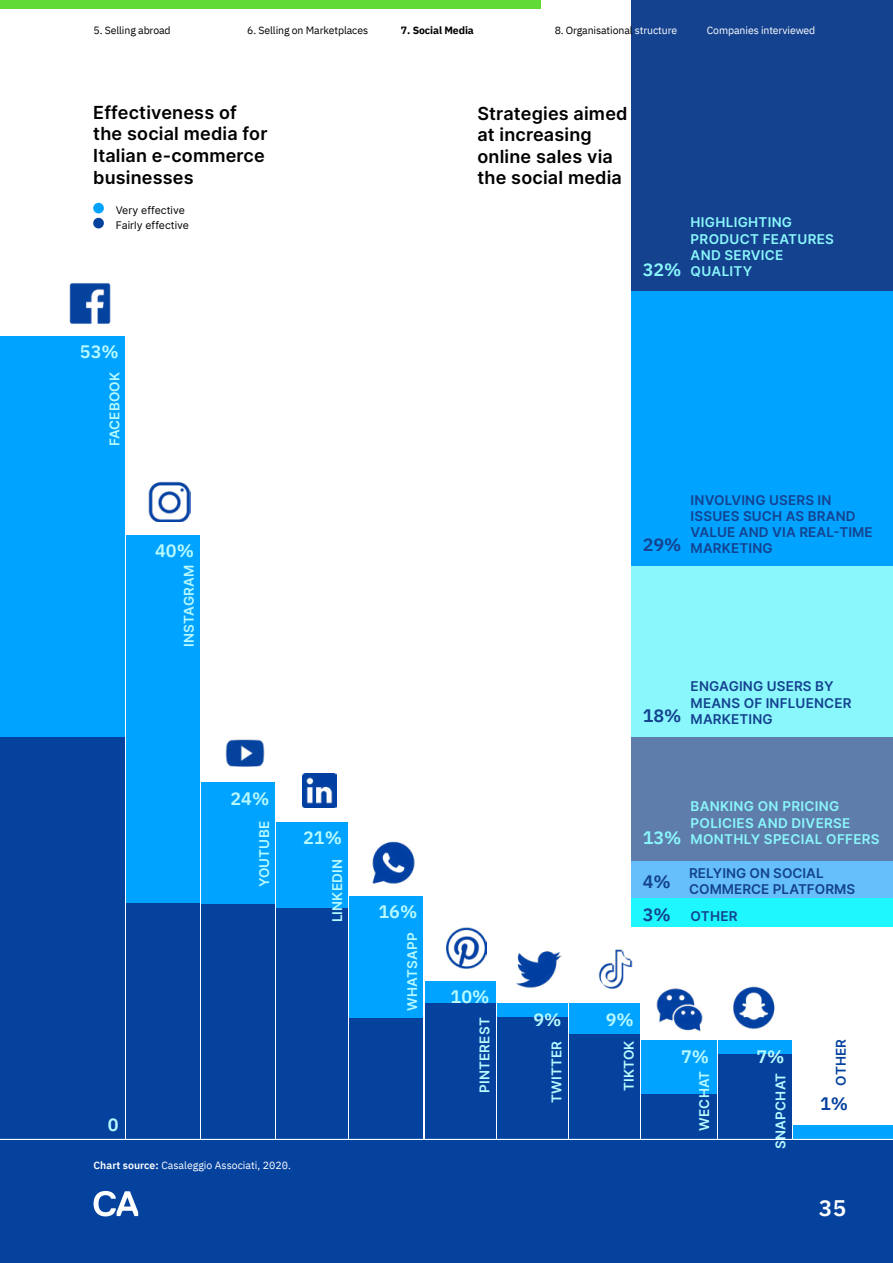
<style>
.page{position:relative;width:893px;height:1263px;background:#fff}
.page>*{position:absolute;margin:0;border:0;box-sizing:border-box;transform-origin:0 0}
.t1{font:600 22.5px "IBM Plex Sans";color:#fff}
.t2{font:600 18px/21.6px "Inter";letter-spacing:.01em;color:#000}
.t3{font:600 18px "IBM Plex Sans";color:#b8faff}
.t4{font:600 18px "IBM Plex Sans";color:#14428f}
.t5{font:600 18px "IBM Plex Sans";color:#8af7fc}
.t6{font:600 18px "IBM Plex Sans";color:#05429e}
.t7{font:600 13.5px/16.2px "Inter";letter-spacing:.01em;color:#14428f}
.t8{font:600 13.5px/16.2px "Inter";letter-spacing:.02em;color:#8af7fc}
.t9{font:600 13.5px "Inter";letter-spacing:.01em;color:#b8faff}
.t10{font:600 13.5px "Inter";letter-spacing:.01em;color:#05429e}
.t11{font:10.5px "IBM Plex Sans";letter-spacing:-.01em;color:#000}
.t12{font:10.5px "IBM Plex Sans";color:#fff}
.t13{font:10.5px/15px "Inter";color:#000}
.t14{font:700 10.5px "IBM Plex Sans";letter-spacing:-.01em;color:#000}
.s1{color:#fff}
.s2{font-weight:600}
</style>
<div class="page">
<div style="left:93px;top:203px;width:11px;height:10px;background:#00a3ff;border-radius:50%"></div>
<div style="left:93px;top:218px;width:11px;height:10px;background:#05429e;border-radius:50%"></div>
<div style="left:718px;top:1054px;width:74px;height:209px;background:#05429e"></div>
<div style="left:47px;top:1139px;width:846px;height:124px;background:#05429e"></div>
<div style="left:202px;top:903px;width:73px;height:360px;background:#05429e"></div>
<div style="left:126px;top:903px;width:74px;height:360px;background:#05429e"></div>
<div style="left:126px;top:535px;width:74px;height:368px;background:#00a3ff"></div>
<div style="left:202px;top:782px;width:73px;height:121px;background:#00a3ff"></div>
<div style="left:0;top:736px;width:125px;height:527px;background:#05429e"></div>
<div style="left:0;top:336px;width:125px;height:400px;background:#00a3ff"></div>
<div style="left:641px;top:1093px;width:76px;height:170px;background:#05429e"></div>
<div style="left:641px;top:1040px;width:76px;height:53px;background:#00a3ff"></div>
<div style="left:277px;top:908px;width:71px;height:355px;background:#05429e"></div>
<div style="left:277px;top:822px;width:71px;height:86px;background:#00a3ff"></div>
<div style="left:425px;top:1002px;width:70px;height:261px;background:#05429e"></div>
<div style="left:425px;top:981px;width:70px;height:21px;background:#00a3ff"></div>
<div style="left:497px;top:1017px;width:71px;height:246px;background:#05429e"></div>
<div style="left:497px;top:1003px;width:71px;height:14px;background:#00a3ff"></div>
<div style="left:569px;top:1033px;width:71px;height:230px;background:#05429e"></div>
<div style="left:569px;top:1003px;width:71px;height:30px;background:#00a3ff"></div>
<div style="left:350px;top:1017px;width:73px;height:246px;background:#05429e"></div>
<div style="left:350px;top:896px;width:73px;height:121px;background:#00a3ff"></div>
<div style="left:718px;top:1040px;width:74px;height:14px;background:#00a3ff"></div>
<div style="left:793px;top:1125px;width:100px;height:13px;background:#00a3ff"></div>
<img style="left:516px;top:951px;width:45px;height:37px">
<img style="left:598px;top:949px;width:35px;height:40px">
<img style="left:69px;top:283px;width:42px;height:41px">
<img style="left:149px;top:481px;width:41px;height:41px">
<img style="left:225px;top:739px;width:40px;height:28px">
<img style="left:372px;top:841px;width:43px;height:43px">
<img style="left:656px;top:988px;width:47px;height:44px">
<img style="left:446px;top:927px;width:41px;height:42px">
<img style="left:733px;top:986px;width:42px;height:44px">
<img style="left:303px;top:773px;width:33px;height:34px">
<hr style="left:0;top:1139px;width:893px;height:1px;background:#fff">
<div style="left:632px;top:0;width:261px;height:291px;background:#14428f"></div>
<div style="left:632px;top:291px;width:261px;height:275px;background:#00a3ff"></div>
<div style="left:632px;top:566px;width:261px;height:171px;background:#8af7fc"></div>
<div style="left:632px;top:737px;width:261px;height:123px;background:#5e7dab"></div>
<div style="left:632px;top:861px;width:261px;height:37px;background:#66bffa"></div>
<div style="left:632px;top:898px;width:261px;height:29px;background:#1ff7ff"></div>
<svg style="left:94px;top:1191px;width:44px;height:25px"></svg>
<div style="left:0;top:0;width:540px;height:9px;background:#61d936"></div>
<p class="t11" style="left:94px;top:22px;width:79px">5. Selling abroad</p>
<p class="t11" style="left:247px;top:22px;width:122px">6. Selling on Marketplaces</p>
<p class="t14" style="left:401px;top:22px;width:74px">7. Social Media</p>
<p class="t11" style="left:555px;top:22px;width:124px">8. Organisational <span class="s1">structure</span></p>
<p class="t12" style="left:707px;top:22px;width:110px">Companies interviewed</p>
<h2 class="t2" style="left:93px;top:101px;width:176px">Effectiveness of the social media for<br>Italian e-commerce businesses</h2>
<p class="t13" style="left:116px;top:202px;width:75px">Very effective<br>Fairly effective</p>
<h2 class="t3" style="left:80px;top:337px;width:40px">53%</h2>
<p class="t9" style="left:105px;top:446px;width:76px;rotate:-90deg">FACEBOOK</p>
<h2 class="t3" style="left:155px;top:536px;width:40px">40%</h2>
<p class="t9" style="left:179px;top:647px;width:83px;rotate:-90deg">INSTAGRAM</p>
<h2 class="t3" style="left:230px;top:785px;width:40px">24%</h2>
<p class="t9" style="left:255px;top:887px;width:68px;rotate:-90deg">YOUTUBE</p>
<h2 class="t3" style="left:303px;top:823px;width:40px">21%</h2>
<p class="t9" style="left:327px;top:922px;width:65px;rotate:-90deg">LINKEDIN</p>
<h2 class="t3" style="left:108px;top:1110px;width:12px">0</h2>
<p class="t12" style="left:94px;top:1158px;width:199px"><span class="s2">Chart source:</span> Casaleggio Associati, 2020.</p>
<h2 class="t2" style="left:477px;top:102px;width:152px">Strategies aimed at increasing online sales via the social media</h2>
<h2 class="t5" style="left:643px;top:256px;width:40px">32%</h2>
<p class="t8" style="left:691px;top:214px;width:145px">HIGHLIGHTING<br>PRODUCT FEATURES<br>AND SERVICE<br>QUALITY</p>
<h2 class="t4" style="left:643px;top:530px;width:40px">29%</h2>
<p class="t7" style="left:691px;top:491px;width:184px">INVOLVING USERS IN<br>ISSUES SUCH AS BRAND<br>VALUE AND VIA REAL-TIME<br>MARKETING</p>
<h2 class="t3" style="left:378px;top:897px;width:40px">16%</h2>
<p class="t9" style="left:403px;top:1010px;width:79px;rotate:-90deg">WHATSAPP</p>
<h2 class="t3" style="left:451px;top:982px;width:40px">10%</h2>
<p class="t9" style="left:475px;top:1093px;width:77px;rotate:-90deg">PINTEREST</p>
<h2 class="t3" style="left:533px;top:1005px;width:30px">9%</h2>
<p class="t9" style="left:547px;top:1103px;width:63px;rotate:-90deg">TWITTER</p>
<h2 class="t4" style="left:643px;top:701px;width:40px">18%</h2>
<p class="t7" style="left:691px;top:678px;width:162px">ENGAGING USERS BY<br>MEANS OF INFLUENCER<br>MARKETING</p>
<h2 class="t5" style="left:643px;top:823px;width:40px">13%</h2>
<p class="t8" style="left:691px;top:798px;width:191px">BANKING ON PRICING<br>POLICIES AND DIVERSE<br>MONTHLY SPECIAL OFFERS</p>
<h2 class="t4" style="left:643px;top:867px;width:30px">4%</h2>
<h2 class="t4" style="left:643px;top:901px;width:30px">3%</h2>
<p class="t7" style="left:689px;top:865px;width:168px">RELYING ON SOCIAL<br>COMMERCE PLATFORMS</p>
<p class="t7" style="left:691px;top:908px;width:49px">OTHER</p>
<h2 class="t3" style="left:606px;top:1005px;width:30px">9%</h2>
<p class="t9" style="left:619px;top:1091px;width:52px;rotate:-90deg">TIKTOK</p>
<h2 class="t3" style="left:681px;top:1042px;width:30px">7%</h2>
<p class="t9" style="left:694px;top:1131px;width:62px;rotate:-90deg">WECHAT</p>
<h2 class="t3" style="left:756px;top:1042px;width:30px">7%</h2>
<p class="t10" style="left:831px;top:1086px;width:48px;rotate:-90deg">OTHER</p>
<h2 class="t6" style="left:820px;top:1090px;width:30px">1%</h2>
<p class="t9" style="left:771px;top:1148px;width:77px;rotate:-90deg">SNAPCHAT</p>
<h1 class="t1" style="left:819px;top:1190px;width:29px">35</h1>
</div>
